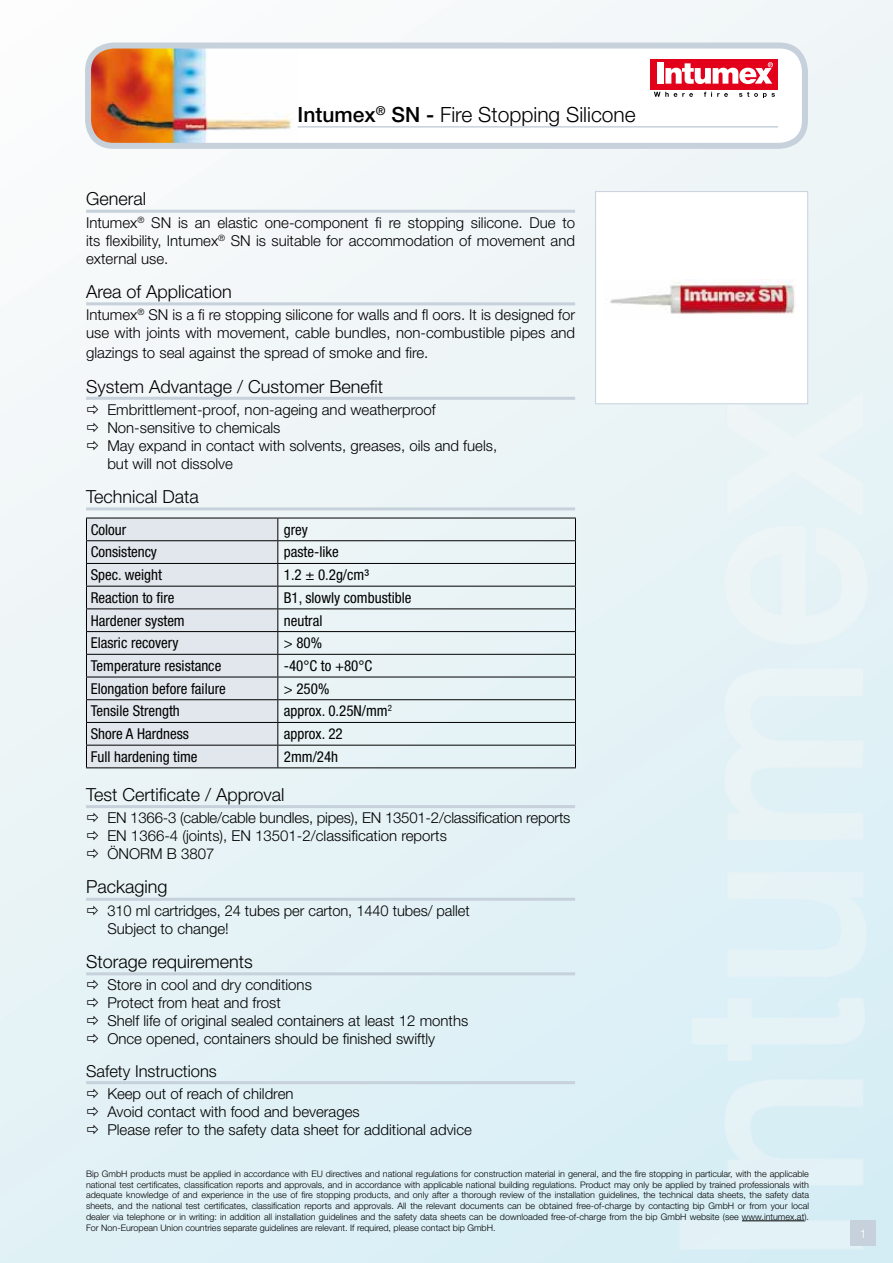
<style>
.page{position:relative;width:893px;height:1263px;background:#fff}
.page>*{position:absolute;margin:0;border:0;box-sizing:border-box;transform-origin:0 0}
.t1{font:300 21px "Helvetica Neue LT Std";color:#000}
.t2{font:300 18px "Helvetica Neue LT Std";color:#000}
.t3{font:300 16.5px "Helvetica Neue LT Std";color:#000}
.t4{font:300 15px/18px "Helvetica Neue LT Std";color:#000}
.t5{font:condensed 15px "Helvetica Neue LT Std";color:#000}
.t6{font:300 12px "Helvetica Neue LT Std";color:#fff}
.t7{font:300 9px/10.8px "Helvetica Neue LT Std";color:#000;text-align:justify}
.s1{font-weight:500}
</style>
<div class="page">
<img style="left:0;top:0;width:893px;height:1263px">
<div style="left:850px;top:1220px;width:26px;height:26px;background:#c7d1dc"></div>
<div style="left:88px;top:46px;width:717px;height:100px;background:#fff;border-radius:26px"></div>
<img style="left:88px;top:46px;width:210px;height:100px">
<div style="left:85px;top:43px;width:723px;height:106px;border:6px solid #c7d1dc;border-radius:26px"></div>
<hr style="left:298px;top:126px;width:480px;height:2px;background:#c7d1dc">
<svg style="left:651px;top:89px;width:127px;height:10px"></svg>
<div style="left:651px;top:59px;width:127px;height:30px;background:#e2001a"></div>
<div style="left:657px;top:62px;width:7px;height:22px;background:#fff"></div>
<svg style="left:665px;top:62px;width:108px;height:22px"></svg>
<svg style="left:654px;top:92px;width:39px;height:5px"></svg>
<svg style="left:704px;top:92px;width:24px;height:5px"></svg>
<svg style="left:739px;top:92px;width:36px;height:6px"></svg>
<hr style="left:742px;top:1220px;width:62px;height:1px;background:#000">
<div style="left:596px;top:192px;width:212px;height:212px;background:#fff"></div>
<img style="left:610px;top:280px;width:185px;height:34px">
<div style="left:595px;top:191px;width:213px;height:213px;border:1px solid #c7d1dc"></div>
<hr style="left:86px;top:210px;width:489px;height:3px;background:#c7d1dc">
<hr style="left:86px;top:302px;width:489px;height:3px;background:#c7d1dc">
<hr style="left:86px;top:397px;width:489px;height:3px;background:#c7d1dc">
<hr style="left:86px;top:507px;width:489px;height:3px;background:#c7d1dc">
<hr style="left:86px;top:805px;width:489px;height:3px;background:#c7d1dc">
<hr style="left:86px;top:898px;width:489px;height:3px;background:#c7d1dc">
<hr style="left:86px;top:972px;width:489px;height:3px;background:#c7d1dc">
<hr style="left:86px;top:1081px;width:489px;height:3px;background:#c7d1dc">
<div style="left:87px;top:519px;width:190px;height:248px;background:#e1e7ed"></div>
<hr style="left:86px;top:518px;width:192px;height:1px;background:#000">
<hr style="left:278px;top:518px;width:298px;height:1px;background:#000">
<hr style="left:86px;top:540px;width:192px;height:1px;background:#000">
<hr style="left:278px;top:540px;width:298px;height:1px;background:#000">
<hr style="left:86px;top:563px;width:192px;height:1px;background:#000">
<hr style="left:278px;top:563px;width:298px;height:1px;background:#000">
<hr style="left:86px;top:586px;width:192px;height:1px;background:#000">
<hr style="left:278px;top:586px;width:298px;height:1px;background:#000">
<hr style="left:86px;top:608px;width:192px;height:1px;background:#000">
<hr style="left:278px;top:608px;width:298px;height:1px;background:#000">
<hr style="left:86px;top:631px;width:192px;height:1px;background:#000">
<hr style="left:278px;top:631px;width:298px;height:1px;background:#000">
<hr style="left:86px;top:654px;width:192px;height:1px;background:#000">
<hr style="left:278px;top:654px;width:298px;height:1px;background:#000">
<hr style="left:86px;top:677px;width:192px;height:1px;background:#000">
<hr style="left:278px;top:677px;width:298px;height:1px;background:#000">
<hr style="left:86px;top:699px;width:192px;height:1px;background:#000">
<hr style="left:278px;top:699px;width:298px;height:1px;background:#000">
<hr style="left:86px;top:722px;width:192px;height:1px;background:#000">
<hr style="left:278px;top:722px;width:298px;height:1px;background:#000">
<hr style="left:86px;top:745px;width:192px;height:1px;background:#000">
<svg style="left:86px;top:518px;width:1px;height:249px"></svg>
<hr style="left:278px;top:745px;width:298px;height:1px;background:#000">
<svg style="left:277px;top:518px;width:1px;height:249px"></svg>
<svg style="left:575px;top:518px;width:1px;height:249px"></svg>
<hr style="left:86px;top:767px;width:192px;height:1px;background:#000">
<hr style="left:278px;top:767px;width:298px;height:1px;background:#000">
<svg style="left:87px;top:405px;width:11px;height:9px"></svg>
<svg style="left:87px;top:423px;width:11px;height:9px"></svg>
<svg style="left:87px;top:441px;width:11px;height:9px"></svg>
<svg style="left:87px;top:813px;width:11px;height:9px"></svg>
<svg style="left:87px;top:831px;width:11px;height:9px"></svg>
<svg style="left:87px;top:849px;width:11px;height:9px"></svg>
<svg style="left:87px;top:905px;width:11px;height:10px"></svg>
<svg style="left:87px;top:980px;width:11px;height:9px"></svg>
<svg style="left:87px;top:998px;width:11px;height:9px"></svg>
<svg style="left:87px;top:1016px;width:11px;height:9px"></svg>
<svg style="left:87px;top:1034px;width:11px;height:9px"></svg>
<svg style="left:87px;top:1089px;width:11px;height:9px"></svg>
<svg style="left:87px;top:1107px;width:11px;height:9px"></svg>
<svg style="left:87px;top:1125px;width:11px;height:9px"></svg>
<h1 class="t1" style="left:298px;top:102px;width:340px"><span class="s1">Intumex</span><sup>®</sup> <span class="s1">SN -</span> Fire Stopping Silicone</h1>
<p class="t2" style="left:86px;top:188px;width:62px">General</p>
<p class="t4" style="left:86px;top:213px;width:491px;text-align:justify">Intumex<sup>®</sup> SN is an elastic one-component fi re stopping silicone. Due to its flexibility, Intumex<sup>®</sup> SN is suitable for accommodation of movement and external use.</p>
<p class="t2" style="left:86px;top:281px;width:147px">Area of Application</p>
<p class="t4" style="left:86px;top:306px;width:491px">Intumex<sup>®</sup> SN is a fi re stopping silicone for walls and fl oors. It is designed for use with joints with movement, cable bundles, non-combustible pipes and</p>
<p class="t4" style="left:86px;top:343px;width:344px">glazings to seal against the spread of smoke and fire.</p>
<p class="t2" style="left:86px;top:375px;width:299px">System Advantage / Customer Benefit</p>
<p class="t4" style="left:107px;top:400px;width:391px">Embrittlement-proof, non-ageing and weatherproof Non-sensitive to chemicals<br>May expand in contact with solvents, greases, oils and fuels, but will not dissolve</p>
<p class="t2" style="left:86px;top:486px;width:114px">Technical Data</p>
<p class="t5" style="left:91px;top:521px;width:37px">Colour</p>
<p class="t5" style="left:284px;top:521px;width:26px">grey</p>
<p class="t5" style="left:91px;top:543px;width:68px">Consistency</p>
<p class="t5" style="left:284px;top:543px;width:56px">paste-like</p>
<p class="t5" style="left:91px;top:566px;width:73px">Spec. weight</p>
<p class="t5" style="left:284px;top:566px;width:87px">1.2 ± 0.2g/cm³</p>
<p class="t5" style="left:91px;top:589px;width:85px">Reaction to fire</p>
<p class="t5" style="left:284px;top:589px;width:129px">B1, slowly combustible</p>
<p class="t5" style="left:91px;top:612px;width:96px">Hardener system</p>
<p class="t5" style="left:284px;top:612px;width:40px">neutral</p>
<p class="t5" style="left:91px;top:634px;width:89px">Elasric recovery</p>
<p class="t5" style="left:284px;top:634px;width:40px">&gt; 80%</p>
<p class="t5" style="left:91px;top:657px;width:132px">Temperature resistance</p>
<p class="t5" style="left:284px;top:657px;width:90px">-40°C to +80°C</p>
<p class="t5" style="left:91px;top:680px;width:137px">Elongation before failure</p>
<p class="t5" style="left:284px;top:680px;width:47px">&gt; 250%</p>
<p class="t5" style="left:91px;top:702px;width:91px">Tensile Strength</p>
<p class="t5" style="left:284px;top:702px;width:110px">approx. 0.25N/mm<sup>2</sup></p>
<p class="t5" style="left:91px;top:725px;width:100px">Shore A Hardness</p>
<p class="t5" style="left:284px;top:725px;width:60px">approx. 22</p>
<p class="t5" style="left:91px;top:748px;width:108px">Full hardening time</p>
<p class="t5" style="left:284px;top:748px;width:56px">2mm/24h</p>
<p class="t2" style="left:86px;top:783px;width:200px">Test Certificate / Approval</p>
<p class="t4" style="left:107px;top:808px;width:465px">EN 1366-3 (cable/cable bundles, pipes), EN 13501-2/classification reports<br>EN 1366-4 (joints), EN 13501-2/classification reports<br>ÖNORM B 3807</p>
<p class="t2" style="left:86px;top:876px;width:83px">Packaging</p>
<p class="t4" style="left:107px;top:901px;width:364px">310 ml cartridges, 24 tubes per carton, 1440 tubes/ pallet<br>Subject to change!</p>
<p class="t2" style="left:86px;top:951px;width:168px">Storage requirements</p>
<p class="t4" style="left:107px;top:976px;width:362px">Store in cool and dry conditions<br>Protect from heat and frost<br>Shelf life of original sealed containers at least 12 months Once opened, containers should be finished swiftly</p>
<p class="t3" style="left:86px;top:1061px;width:132px">Safety Instructions</p>
<p class="t4" style="left:107px;top:1084px;width:366px">Keep out of reach of children<br>Avoid contact with food and beverages<br>Please refer to the safety data sheet for additional advice</p>
<p class="t7" style="left:86px;top:1168px;width:724px">Bip GmbH products must be applied in accordance with EU directives and national regulations for construction material in general, and the fire stopping in particular, with the applicable national test certificates, classification reports and approvals, and in accordance with applicable national building regulations. Product may only be applied by trained professionals with adequate knowledge of and experience in the use of fire stopping products, and only after a thorough review of the installation guidelines, the technical data sheets, the safety data sheets, and the national test certificates, classification reports and approvals. All the relevant documents can be obtained free-of-charge by contacting bip GmbH or from your local dealer via telephone or in writing: in addition all installation guidelines and the safety data sheets can be downloaded free-of-charge from the bip GmbH website (see www.intumex.at).<br>For Non-European Union countries separate guidelines are relevant. If required, please contact bip GmbH.</p>
<p class="t6" style="left:860px;top:1226px;width:8px">1</p>
</div>
